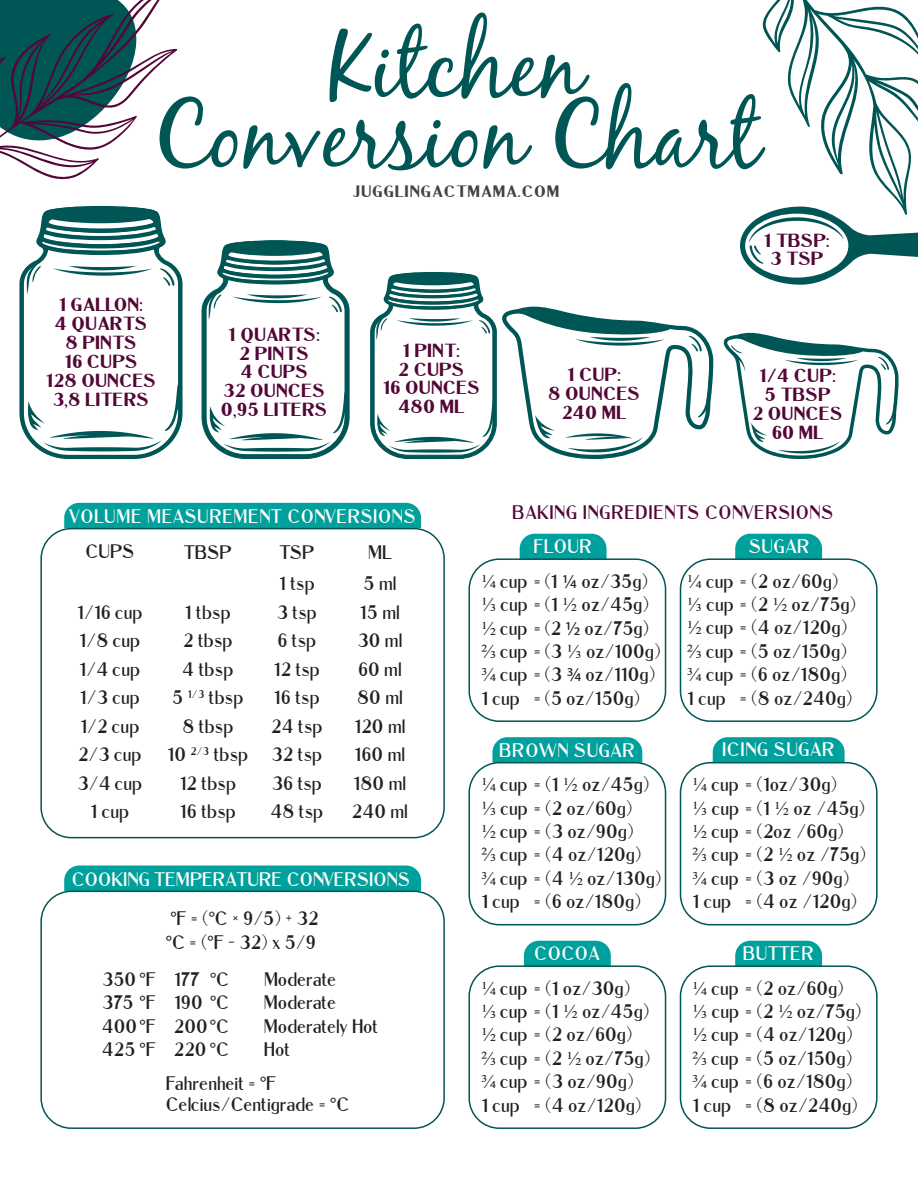
<style>
.page{position:relative;width:918px;height:1188px;background:#fff}
.page>*{position:absolute;margin:0;border:0;box-sizing:border-box;transform-origin:0 0}
.t1{font:93px/70.5px "Black Jack";color:#055;text-align:center}
.t2{font:19.5px/28.5px "Dukas CF Regular";color:#221f20}
.t3{font:19.5px/34px "Dukas CF Regular";letter-spacing:.025em;color:#221f20;text-align:center}
.t4{font:19.5px "Dukas CF Regular";color:#fff}
.t5{font:19.5px "Dukas CF Regular";letter-spacing:.025em;color:#fff}
.t6{font:19.5px "Dukas CF Regular";letter-spacing:.025em;color:#530737}
.t7{font:18.9px/18.9px "Dukas CF Bold";color:#530737;text-align:center}
.t8{font:16.5px "Dukas CF Bold";letter-spacing:.05em;color:#444243}
.s1{font-family:"Myriad Pro"}
.s2{color:#fff}
.s3{font-family:"Times New Roman"}
</style>
<div class="page">
<svg style="left:0;top:0;width:177px;height:180px"></svg>
<svg style="left:19px;top:206px;width:164px;height:253px"></svg>
<div style="left:49px;top:207px;width:104px;height:12px;background:#055;border-radius:50%"></div>
<div style="left:46px;top:206px;width:110px;height:12px;background:#055;border-radius:50%"></div>
<svg style="left:202px;top:240px;width:148px;height:219px"></svg>
<div style="left:229px;top:242px;width:94px;height:10px;background:#055;border-radius:50%"></div>
<div style="left:226px;top:240px;width:99px;height:11px;background:#055;border-radius:50%"></div>
<svg style="left:370px;top:272px;width:343px;height:187px"></svg>
<svg style="left:723px;top:333px;width:176px;height:126px"></svg>
<svg style="left:740px;top:0;width:178px;height:285px"></svg>
<div style="left:64px;top:503px;width:357px;height:25px;background:#00a09c"></div>
<div style="left:40px;top:528px;width:405px;height:310px;border:2px solid #055;border-radius:30px"></div>
<div style="left:520px;top:534px;width:87px;height:24px;background:#00a09c"></div>
<div style="left:468px;top:558px;width:198px;height:164px;border:2px solid #055;border-radius:30px"></div>
<div style="left:735px;top:534px;width:87px;height:24px;background:#00a09c"></div>
<div style="left:680px;top:558px;width:198px;height:164px;border:2px solid #055;border-radius:30px"></div>
<div style="left:492px;top:737px;width:150px;height:26px;background:#00a09c"></div>
<div style="left:468px;top:762px;width:198px;height:163px;border:2px solid #055;border-radius:30px"></div>
<svg style="left:713px;top:737px;width:132px;height:25px;background:#0aa39f"></svg>
<div style="left:680px;top:762px;width:198px;height:163px;border:2px solid #055;border-radius:30px"></div>
<div style="left:524px;top:941px;width:87px;height:24px;background:#00a09c"></div>
<div style="left:468px;top:965px;width:198px;height:164px;border:2px solid #055;border-radius:30px"></div>
<div style="left:735px;top:941px;width:87px;height:24px;background:#00a09c"></div>
<div style="left:680px;top:965px;width:198px;height:164px;border:2px solid #055;border-radius:30px"></div>
<div style="left:64px;top:866px;width:357px;height:25px;background:#00a09c"></div>
<div style="left:40px;top:891px;width:405px;height:238px;border:2px solid #055;border-radius:30px"></div>
<h1 class="t1" style="left:153px;top:28px;width:608px">Kitchen<br>Conversion Chart</h1>
<p class="t7" style="left:46px;top:298px;width:112px">1 GALLON:<br>4 QUARTS<br>8 PINTS<br>16 CUPS<br>128 OUNCES<br>3,8 LITERS</p>
<p class="t7" style="left:221px;top:327px;width:108px">1 QUARTS:<br>2 PINTS<br>4 CUPS<br>32 OUNCES<br>0,95 LITERS</p>
<p class="t8" style="left:353px;top:185px;width:208px">JUGGLINGACTMAMA.COM</p>
<p class="t7" style="left:764px;top:233px;width:68px">1 TBSP:<br>3 TSP</p>
<p class="t7" style="left:383px;top:343px;width:99px">1 PINT:<br>2 CUPS<br>16 OUNCES<br>480 ML</p>
<p class="t7" style="left:548px;top:368px;width:93px">1 CUP:<br>8 OUNCES<br>240 ML</p>
<p class="t7" style="left:753px;top:368px;width:92px">1/4 CUP:<br>5 TBSP<br>2 OUNCES<br>60 ML</p>
<p class="t5" style="left:70px;top:509px;width:347px">VOLUME MEASUREMENT CONVERSIONS</p>
<p class="t2" style="left:279px;top:539px;width:37px;line-height:31.3px">TSP<br>1 tsp</p>
<p class="t2" style="left:270px;top:600px;width:55px;text-align:center">3 tsp<br>6 tsp<br>12 tsp<br>16 tsp<br>24 tsp<br>32 tsp<br>36 tsp<br>48 tsp</p>
<p class="t2" style="left:86px;top:539px;width:50px">CUPS</p>
<p class="t2" style="left:184px;top:540px;width:49px">TBSP</p>
<p class="t2" style="left:363px;top:539px;width:35px;line-height:31.3px">ML<br>5 ml</p>
<p class="t2" style="left:352px;top:600px;width:58px;text-align:center">15 ml<br>30 ml<br>60 ml<br>80 ml<br>120 ml<br>160 ml<br>180 ml<br>240 ml</p>
<p class="t2" style="left:77px;top:600px;width:67px;text-align:center">1/16 cup<br>1/8 cup<br>1/4 cup<br>1/3 cup<br>1/2 cup<br>2/3 cup<br>3/4 cup<br>1 cup</p>
<p class="t2" style="left:168px;top:600px;width:82px;text-align:center">1 tbsp<br>2 tbsp<br>4 tbsp<br>5 <sup>1/3</sup> tbsp<br>8 tbsp<br>10 <sup>2/3</sup> tbsp<br>12 tbsp<br>16 tbsp</p>
<p class="t4" style="left:72px;top:871px;width:340px">COOKING TEMPERATURE CONVERSIONS</p>
<p class="t2" style="left:170px;top:906px;width:150px"><span class="s1">°</span>F = (<span class="s1">°</span>C × 9/5) + 32</p>
<p class="t2" style="left:166px;top:930px;width:152px"><span class="s1">°</span>C = (<span class="s1">°</span>F − 32) x 5/9</p>
<p class="t2" style="left:102px;top:967px;width:129px">350 <span class="s1">°</span>F 177 <span class="s1">°</span>C</p>
<p class="t2" style="left:264px;top:967px;width:74px">Moderate</p>
<p class="t2" style="left:102px;top:991px;width:129px">375 <span class="s1">°</span>F 190 <span class="s1">°</span>C</p>
<p class="t2" style="left:264px;top:991px;width:74px">Moderate</p>
<p class="t2" style="left:102px;top:1014px;width:129px">400 <span class="s1">°</span>F 200 <span class="s1">°</span>C</p>
<p class="t2" style="left:264px;top:1014px;width:116px">Moderately Hot</p>
<p class="t2" style="left:102px;top:1037px;width:129px">425 <span class="s1">°</span>F 220 <span class="s1">°</span>C</p>
<p class="t2" style="left:264px;top:1037px;width:28px">Hot</p>
<p class="t2" style="left:166px;top:1072px;width:111px">Fahrenheit = <span class="s1">°</span>F</p>
<p class="t2" style="left:166px;top:1093px;width:185px">Celcius/Centigrade = <span class="s1">°</span>C</p>
<p class="t6" style="left:512px;top:505px;width:323px">BAKING INGREDIENTS CONVERSIONS</p>
<p class="t2" style="left:481px;top:531px;width:168px;line-height:34.8px;text-align:center"><span class="s2">FLOUR<br></span><span class="s3">¼</span> cup = (1 <span class="s1">¼</span> oz/35g)</p>
<p class="t2" style="left:481px;top:595px;width:181px;line-height:23.4px"><span class="s3">⅓</span> cup = (1 <span class="s3">½</span> oz/45g) <span class="s3">½</span> cup = (2 <span class="s1">½</span> oz/75g) <span class="s3">⅔</span> cup = (3 <span class="s3">⅓</span> oz/100g) <span class="s3">¾</span> cup = (3 <span class="s1">¾</span> oz/110g)<br>1 cup = (5 oz/150g)</p>
<p class="t2" style="left:687px;top:531px;width:153px;line-height:34.7px;text-indent:62px"><span class="s2">SUGAR<br></span><span class="s3">¼</span> cup = (2 oz/60g)</p>
<p class="t2" style="left:687px;top:595px;width:171px;line-height:23.4px"><span class="s3">⅓</span> cup = (2 <span class="s3">½</span> oz/75g) <span class="s3">½</span> cup = (4 oz/120g) <span class="s3">⅔</span> cup = (5 oz/150g) <span class="s3">¾</span> cup = (6 oz/180g)<br>1 cup = (8 oz/240g)</p>
<p class="t3" style="left:481px;top:736px;width:170px"><span class="s2">BROWN SUGAR<br></span><span class="s3">¼</span> cup = (1 <span class="s3">½</span> oz/45g)</p>
<p class="t2" style="left:481px;top:798px;width:182px;line-height:23.4px"><span class="s3">⅓</span> cup = (2 oz/60g)<br><span class="s3">½</span> cup = (3 oz/90g)<br><span class="s3">⅔</span> cup = (4 oz/120g)<br><span class="s3">¾</span> cup = (4 <span class="s3">½</span> oz/130g)<br>1 cup = (6 oz/180g)</p>
<p class="t2" style="left:481px;top:938px;width:151px;line-height:34.7px;text-indent:53px"><span class="s2">COCOA<br></span><span class="s3">¼</span> cup = (1 oz/30g)</p>
<p class="t2" style="left:481px;top:1002px;width:171px;line-height:23.4px"><span class="s3">⅓</span> cup = (1 <span class="s3">½</span> oz/45g) <span class="s3">½</span> cup = (2 oz/60g) <span class="s3">⅔</span> cup = (2 <span class="s3">½</span> oz/75g) <span class="s3">¾</span> cup = (3 oz/90g)<br>1 cup = (4 oz/120g)</p>
<p class="t3" style="left:693px;top:734px;width:146px;line-height:35.2px;text-align:right"><span class="s2">ICING SUGAR<br></span><span class="s3">¼</span> cup = (1oz/30g)</p>
<p class="t2" style="left:693px;top:798px;width:175px;line-height:23.4px"><span class="s3">⅓</span> cup = (1 <span class="s3">½</span> oz /45g) <span class="s3">½</span> cup = (2oz /60g)<br><span class="s3">⅔</span> cup = (2 <span class="s3">½</span> oz /75g) <span class="s3">¾</span> cup = (3 oz /90g)<br>1 cup = (4 oz /120g)</p>
<p class="t2" style="left:693px;top:938px;width:153px;line-height:34.7px;text-indent:50px"><span class="s2">BUTTER<br></span><span class="s3">¼</span> cup = (2 oz/60g)</p>
<p class="t2" style="left:693px;top:1002px;width:171px;line-height:23.4px"><span class="s3">⅓</span> cup = (2 <span class="s3">½</span> oz/75g) <span class="s3">½</span> cup = (4 oz/120g) <span class="s3">⅔</span> cup = (5 oz/150g) <span class="s3">¾</span> cup = (6 oz/180g)<br>1 cup = (8 oz/240g)</p>
</div>
